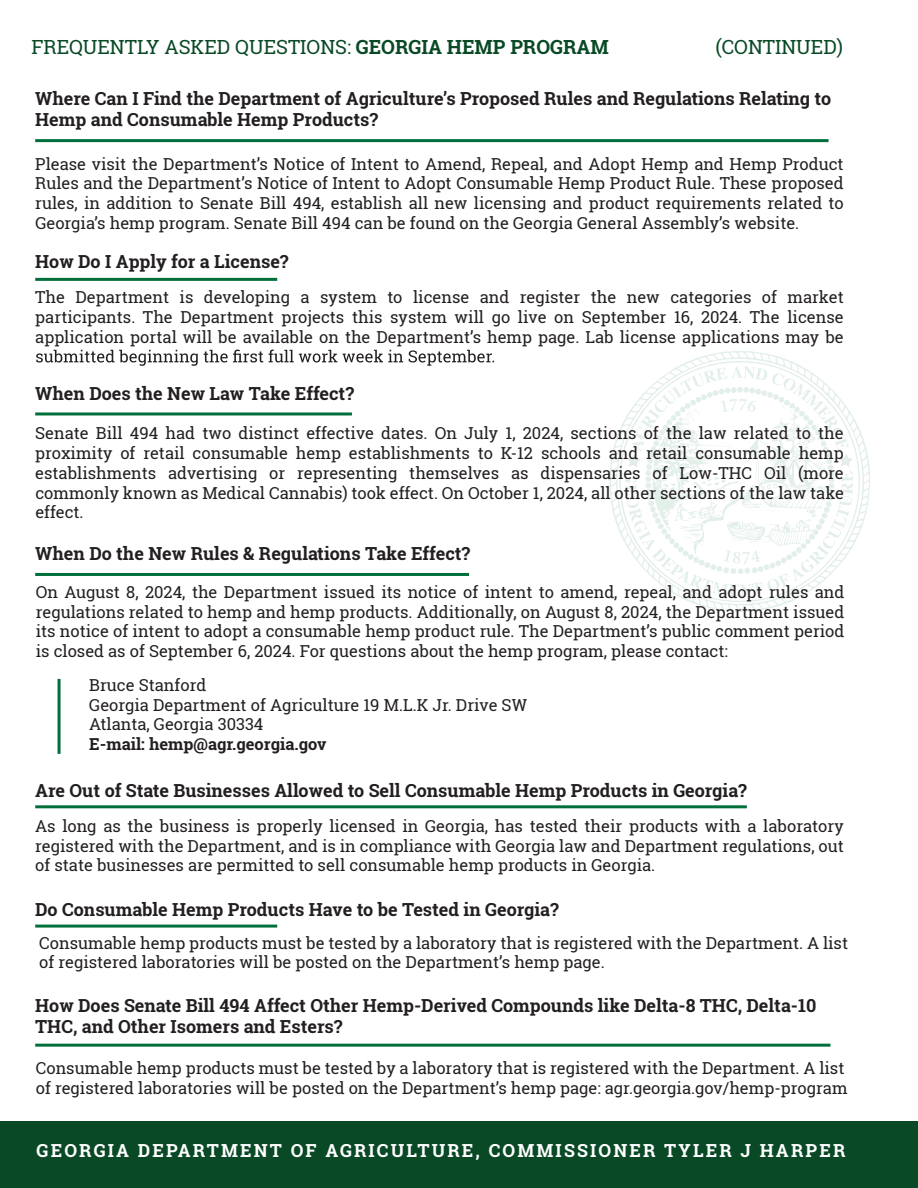
<style>
.page{position:relative;width:918px;height:1188px;background:#fff}
.page>*{position:absolute;margin:0;border:0;box-sizing:border-box;transform-origin:0 0}
.t1{font:19.5px "Roboto Slab";color:#094925}
.t2{font:700 18px/21px "Roboto Slab";color:#231f20}
.t3{font:700 18px "Roboto Slab";letter-spacing:.12em;color:#fff}
.t4{font:16.5px/19.8px "Roboto Slab";color:#231f20;text-align:justify}
.t5{font:700 16.5px "Roboto Slab";color:#231f20}
.s1{font-weight:700}
</style>
<div class="page">
<svg style="left:609px;top:351px;width:261px;height:261px"></svg>
<svg style="left:619px;top:360px;width:241px;height:243px"></svg>
<svg style="left:625px;top:366px;width:228px;height:230px"></svg>
<hr style="left:35px;top:139px;width:794px;height:3px;background:#006f3c">
<svg style="left:36px;top:350px;width:458px;height:16px"></svg>
<hr style="left:35px;top:278px;width:242px;height:3px;background:#006f3c">
<hr style="left:35px;top:412px;width:317px;height:3px;background:#006f3c">
<hr style="left:35px;top:573px;width:434px;height:3px;background:#006f3c">
<hr style="left:35px;top:805px;width:712px;height:3px;background:#006f3c">
<hr style="left:35px;top:925px;width:242px;height:3px;background:#006f3c">
<hr style="left:35px;top:1044px;width:795px;height:3px;background:#006f3c">
<div style="left:0;top:1121px;width:918px;height:67px;background:#094925"></div>
<hr style="left:58px;top:679px;width:3px;height:75px;background:#006f3c">
<p class="t1" style="left:31px;top:34px;width:579px">FREQUENTLY ASKED QUESTIONS: <span class="s1">GEORGIA HEMP PROGRAM</span></p>
<p class="t1" style="left:715px;top:34px;width:129px">(CONTINUED)</p>
<p class="t2" style="left:35px;top:88px;width:797px">Where Can I Find the Department of Agriculture’s Proposed Rules and Regulations Relating to<br>Hemp and Consumable Hemp Products?</p>
<p class="t4" style="left:35px;top:153px;width:810px">Please visit the Department’s Notice of Intent to Amend, Repeal, and Adopt Hemp and Hemp Product Rules and the Department’s Notice of Intent to Adopt Consumable Hemp Product Rule. These proposed rules, in addition to Senate Bill 494, establish all new licensing and product requirements related to Georgia’s hemp program. Senate Bill 494 can be found on the Georgia General Assembly’s website.</p>
<p class="t2" style="left:35px;top:251px;width:255px">How Do I Apply for a License?</p>
<p class="t4" style="left:35px;top:287px;width:810px">The Department is developing a system to license and register the new categories of market participants. The Department projects this system will go live on September 16, 2024. The license application portal will be available on the Department’s hemp page. Lab license applications may be</p>
<p class="t2" style="left:35px;top:383px;width:320px">When Does the New Law Take Effect?</p>
<p class="t4" style="left:35px;top:423px;width:810px">Senate Bill 494 had two distinct effective dates. On July 1, 2024, sections of the law related to the proximity of retail consumable hemp establishments to K-12 schools and retail consumable hemp establishments advertising or representing themselves as dispensaries of Low-THC Oil (more commonly known as Medical Cannabis) took effect. On October 1, 2024, all other sections of the law take effect.</p>
<p class="t2" style="left:35px;top:543px;width:436px">When Do the New Rules &amp; Regulations Take Effect?</p>
<p class="t4" style="left:36px;top:582px;width:810px">On August 8, 2024, the Department issued its notice of intent to amend, repeal, and adopt rules and regulations related to hemp and hemp products. Additionally, on August 8, 2024, the Department issued its notice of intent to adopt a consumable hemp product rule. The Department’s public comment period is closed as of September 6, 2024. For questions about the hemp program, please contact:</p>
<p class="t4" style="left:89px;top:675px;width:439px;text-align:left">Bruce Stanford<br>Georgia Department of Agriculture 19 M.L.K Jr. Drive SW<br>Atlanta, Georgia 30334</p>
<p class="t5" style="left:89px;top:733px;width:239px">E-mail: hemp@agr.georgia.gov</p>
<p class="t2" style="left:35px;top:780px;width:713px">Are Out of State Businesses Allowed to Sell Consumable Hemp Products in Georgia?</p>
<p class="t4" style="left:35px;top:816px;width:810px">As long as the business is properly licensed in Georgia, has tested their products with a laboratory registered with the Department, and is in compliance with Georgia law and Department regulations, out of state businesses are permitted to sell consumable hemp products in Georgia.</p>
<p class="t2" style="left:35px;top:899px;width:525px">Do Consumable Hemp Products Have to be Tested in Georgia?</p>
<p class="t4" style="left:39px;top:933px;width:810px">Consumable hemp products must be tested by a laboratory that is registered with the Department. A list of registered laboratories will be posted on the Department’s hemp page.</p>
<p class="t2" style="left:35px;top:995px;width:783px">How Does Senate Bill 494 Affect Other Hemp-Derived Compounds like Delta-8 THC, Delta-10<br>THC, and Other Isomers and Esters?</p>
<p class="t4" style="left:36px;top:1058px;width:813px">Consumable hemp products must be tested by a laboratory that is registered with the Department. A list of registered laboratories will be posted on the Department’s hemp page: agr.georgia.gov/hemp-program</p>
<p class="t3" style="left:37px;top:1138px;width:810px">GEORGIA DEPARTMENT OF AGRICULTURE, COMMISSIONER TYLER J HARPER</p>
</div>
